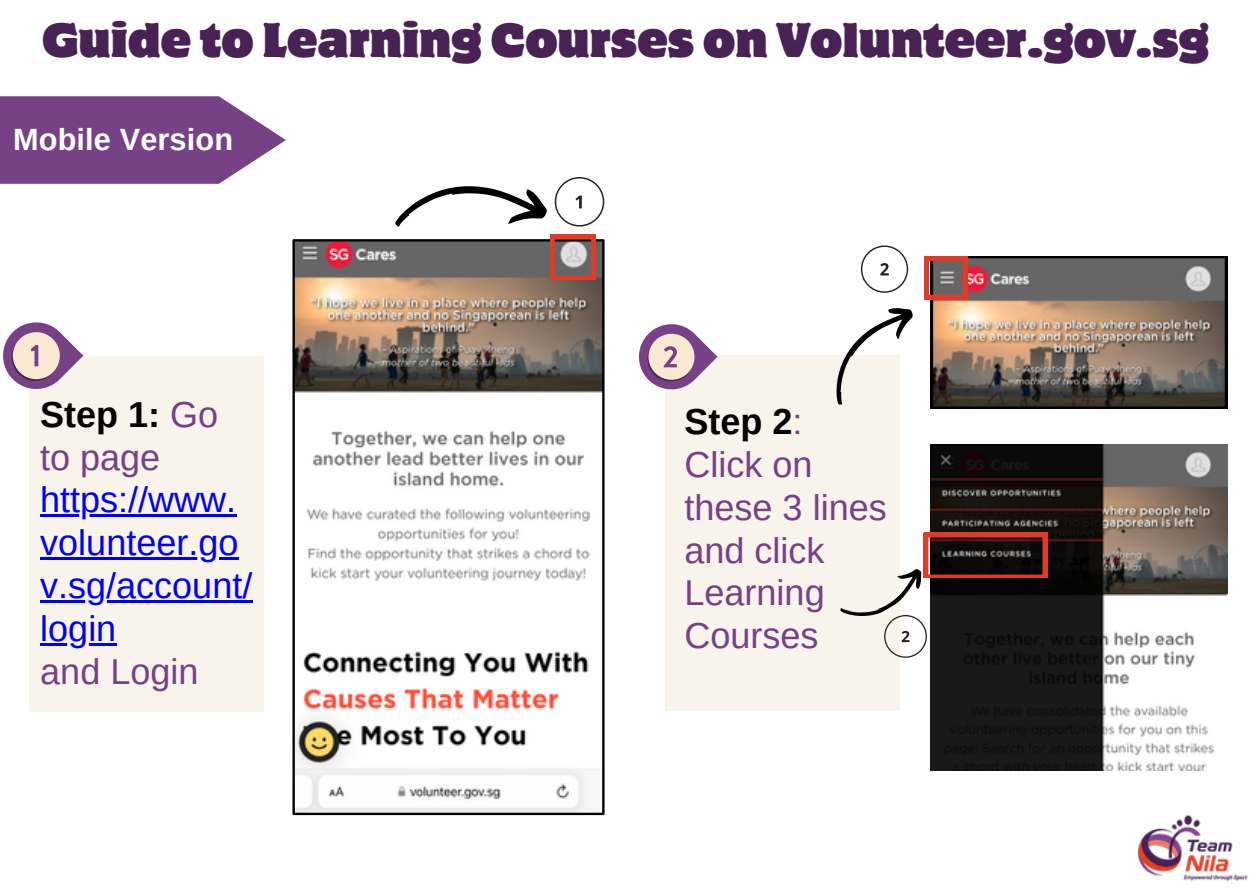
<style>
.page{position:relative;width:1258px;height:894px;background:#fff}
.page>*{position:absolute;margin:0;border:0;box-sizing:border-box;transform-origin:0 0}
.t1{font:42.9px "Motter Corpus ITC Std";color:#482155}
.t2{font:36px/42.6px "Arimo";color:#764185}
.t3{font:36px "Arimo";color:#00f}
.t4{font:700 30.6px "Arimo";letter-spacing:.005em;color:#fff}
.s1{font-weight:700;color:#000}
.s2{color:#00f}
</style>
<div class="page">
<img style="left:1137px;top:814px;width:111px;height:68px">
<svg style="left:0;top:96px;width:286px;height:88px"></svg>
<div style="left:29px;top:357px;width:235px;height:355px;background:#f8f4eb"></div>
<svg style="left:3px;top:322px;width:80px;height:67px"></svg>
<div style="left:665px;top:355px;width:235px;height:355px;background:#f8f4eb"></div>
<svg style="left:639px;top:324px;width:78px;height:66px"></svg>
<svg style="left:931px;top:256px;width:296px;height:152px"></svg>
<hr style="left:40px;top:514px;width:196px;height:3px;background:#00f">
<hr style="left:40px;top:557px;width:198px;height:2px;background:#00f">
<hr style="left:40px;top:600px;width:212px;height:2px;background:#00f">
<hr style="left:40px;top:643px;width:76px;height:2px;background:#00f">
<svg style="left:292px;top:239px;width:312px;height:575px"></svg>
<svg style="left:395px;top:186px;width:152px;height:40px"></svg>
<svg style="left:550px;top:235px;width:45px;height:45px"></svg>
<img style="left:931px;top:444px;width:297px;height:326px">
<svg style="left:840px;top:533px;width:207px;height:124px"></svg>
<svg style="left:555px;top:177px;width:49px;height:49px"></svg>
<svg style="left:836px;top:245px;width:131px;height:161px"></svg>
<p class="t1" style="left:42px;top:24px;width:1168px">Guide to Learning Courses on Volunteer.gov.sg</p>
<p class="t4" style="left:13px;top:122px;width:222px">Mobile Version</p>
<h2 class="t2" style="left:40px;top:393px;width:179px"><span class="s1">Step 1:</span> Go to page</h2>
<p class="t3" style="left:40px;top:479px;width:197px">https://www.</p>
<p class="t3" style="left:40px;top:522px;width:200px">volunteer.go</p>
<p class="t3" style="left:40px;top:565px;width:213px">v.sg/account/</p>
<p class="t2" style="left:40px;top:607px;width:160px"><span class="s2">login<br></span>and Login</p>
<p class="t2" style="left:684px;top:400px;width:204px"><span class="s1">Step 2</span>:<br>Click on these 3 lines and click<br>Learning<br>Courses</p>
</div>
